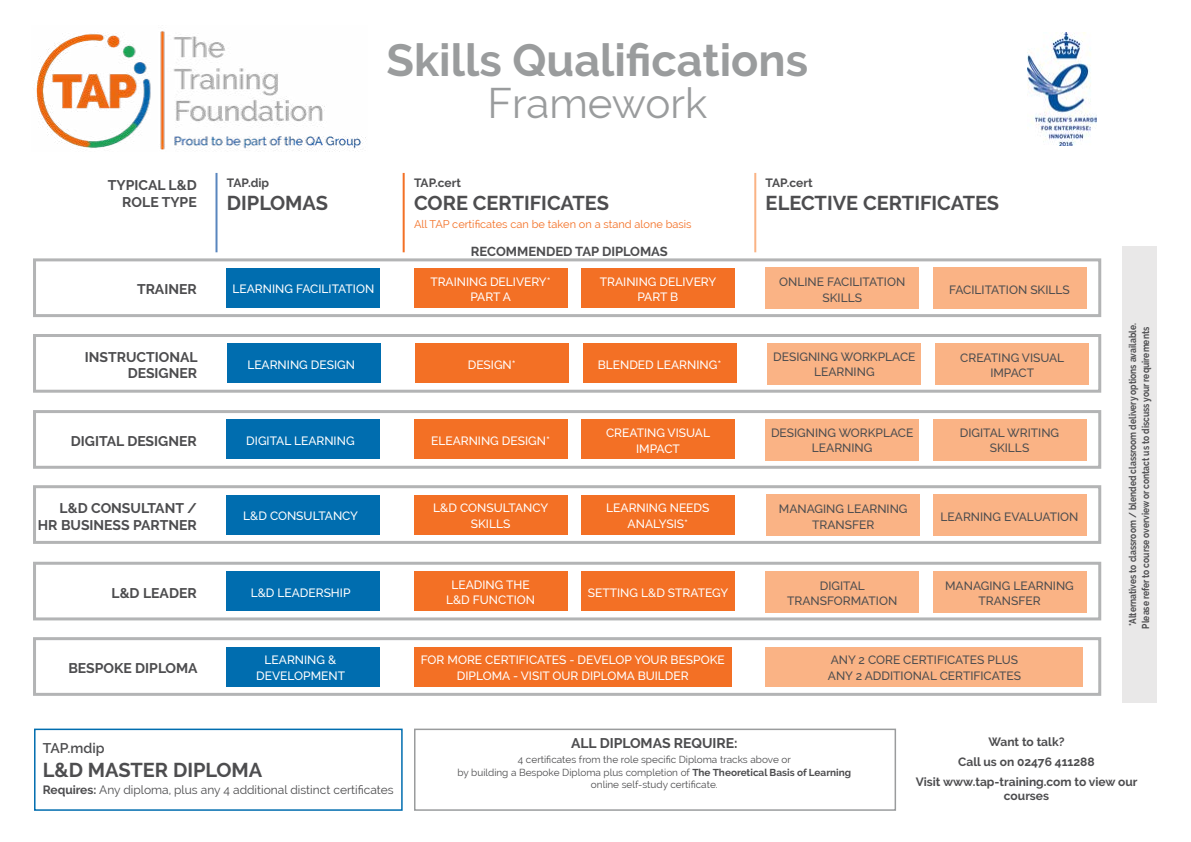
<style>
.page{position:relative;width:1191px;height:842px;background:#fff}
.page>*{position:absolute;margin:0;border:0;box-sizing:border-box;transform-origin:0 0}
.t1{font:700 45px "Raleway";color:#9a9c9d}
.t2{font:42px "Raleway";color:#9a9c9d}
.t3{font:700 20px "Raleway";color:#4d4d4f}
.t4{font:700 14px/16.8px "Raleway";color:#4d4d4f;text-align:right}
.t5{font:600 14px "Raleway";color:#4d4d4f}
.t6{font:700 13px "Raleway";color:#4d4d4f}
.t7{font:500 12px/15.4px "Raleway";color:#fff;text-align:center}
.t8{font:500 12px/15.4px "Raleway";color:#4d4d4f;text-align:center}
.t9{font:700 12px/20.1px "Raleway";color:#4d4d4f;text-align:center}
.t10{font:12px "Raleway";color:#4d4d4f}
.t11{font:11px "Raleway";color:#f37025}
.t12{font:10px/12.3px "Raleway";color:#4d4d4f;text-align:center}
.t13{font:700 10px/13px "Raleway";color:#4d4d4f;scale:.85 1}
.s1{font-weight:700}
</style>
<div class="page">
<div style="left:414px;top:729px;width:482px;height:82px;background:#fff;border:2px solid #9a9c9d"></div>
<hr style="left:754px;top:173px;width:2px;height:79px;background:#fab385">
<hr style="left:215px;top:173px;width:2px;height:79px;background:#5986be">
<hr style="left:403px;top:173px;width:2px;height:79px;background:#f37025">
<div style="left:33px;top:258px;width:1068px;height:59px;border:3px solid #b3b4b5"></div>
<div style="left:227px;top:268px;width:153px;height:40px;background:#006daf"></div>
<div style="left:414px;top:268px;width:153px;height:40px;background:#f37025"></div>
<div style="left:581px;top:268px;width:153px;height:40px;background:#f37025"></div>
<div style="left:765px;top:268px;width:153px;height:41px;background:#fab385"></div>
<div style="left:933px;top:268px;width:153px;height:41px;background:#fab385"></div>
<div style="left:33px;top:410px;width:1068px;height:59px;border:3px solid #b3b4b5"></div>
<div style="left:227px;top:420px;width:153px;height:39px;background:#006daf"></div>
<div style="left:414px;top:420px;width:153px;height:39px;background:#f37025"></div>
<div style="left:581px;top:420px;width:153px;height:39px;background:#f37025"></div>
<div style="left:765px;top:420px;width:153px;height:41px;background:#fab385"></div>
<div style="left:933px;top:420px;width:153px;height:41px;background:#fab385"></div>
<div style="left:33px;top:562px;width:1068px;height:58px;border:3px solid #b3b4b5"></div>
<div style="left:227px;top:571px;width:153px;height:40px;background:#006daf"></div>
<div style="left:414px;top:571px;width:153px;height:40px;background:#f37025"></div>
<div style="left:581px;top:571px;width:153px;height:40px;background:#f37025"></div>
<div style="left:765px;top:571px;width:153px;height:41px;background:#fab385"></div>
<div style="left:933px;top:571px;width:153px;height:41px;background:#fab385"></div>
<div style="left:33px;top:334px;width:1068px;height:59px;border:3px solid #b3b4b5"></div>
<div style="left:227px;top:343px;width:154px;height:40px;background:#006daf"></div>
<div style="left:415px;top:343px;width:153px;height:40px;background:#f37025"></div>
<div style="left:583px;top:343px;width:153px;height:40px;background:#f37025"></div>
<div style="left:767px;top:343px;width:154px;height:42px;background:#fab385"></div>
<div style="left:935px;top:343px;width:153px;height:42px;background:#fab385"></div>
<div style="left:33px;top:485px;width:1068px;height:59px;border:3px solid #b3b4b5"></div>
<div style="left:227px;top:495px;width:153px;height:39px;background:#006daf"></div>
<div style="left:414px;top:495px;width:153px;height:39px;background:#f37025"></div>
<div style="left:581px;top:495px;width:153px;height:39px;background:#f37025"></div>
<div style="left:933px;top:495px;width:153px;height:41px;background:#fab385"></div>
<div style="left:766px;top:495px;width:153px;height:41px;background:#fab385"></div>
<div style="left:1123px;top:247px;width:34px;height:456px;background:#e9e8e8"></div>
<div style="left:34px;top:729px;width:369px;height:82px;border:2px solid #006daf"></div>
<div style="left:33px;top:637px;width:1068px;height:59px;border:3px solid #b3b4b5"></div>
<div style="left:227px;top:647px;width:153px;height:39px;background:#006daf"></div>
<div style="left:414px;top:647px;width:317px;height:39px;background:#f37025"></div>
<div style="left:765px;top:647px;width:318px;height:39px;background:#fab385"></div>
<img style="left:1027px;top:33px;width:69px;height:113px">
<img style="left:36px;top:31px;width:330px;height:121px">
<p class="t4" style="left:108px;top:177px;width:90px">TYPICAL L&amp;D<br>ROLE TYPE</p>
<h1 class="t1" style="left:386px;top:35px;width:423px">Skills Qualifications</h1>
<h2 class="t2" style="left:487px;top:79px;width:221px">Framework</h2>
<p class="t9" style="left:227px;top:173px;width:44px">TAP.dip</p>
<p class="t9" style="left:414px;top:173px;width:49px">TAP.cert</p>
<p class="t9" style="left:765px;top:173px;width:49px">TAP.cert</p>
<h3 class="t3" style="left:227px;top:192px;width:103px">DIPLOMAS</h3>
<h3 class="t3" style="left:414px;top:192px;width:196px">CORE CERTIFICATES</h3>
<p class="t11" style="left:414px;top:217px;width:279px">All TAP certificates can be taken on a stand alone basis</p>
<p class="t6" style="left:471px;top:244px;width:198px">RECOMMENDED TAP DIPLOMAS</p>
<h3 class="t3" style="left:765px;top:192px;width:235px">ELECTIVE CERTIFICATES</h3>
<p class="t4" style="left:137px;top:281px;width:61px">TRAINER</p>
<p class="t7" style="left:232px;top:281px;width:143px">LEARNING FACILITATION</p>
<p class="t7" style="left:430px;top:274px;width:122px">TRAINING DELIVERY*<br>PART A</p>
<p class="t7" style="left:600px;top:274px;width:118px">TRAINING DELIVERY<br>PART B</p>
<p class="t8" style="left:779px;top:274px;width:128px">ONLINE FACILITATION<br>SKILLS</p>
<p class="t8" style="left:949px;top:282px;width:122px">FACILITATION SKILLS</p>
<p class="t4" style="left:85px;top:348px;width:114px">INSTRUCTIONAL<br>DESIGNER</p>
<p class="t7" style="left:247px;top:357px;width:109px">LEARNING DESIGN</p>
<p class="t7" style="left:468px;top:357px;width:50px">DESIGN*</p>
<p class="t7" style="left:598px;top:357px;width:125px">BLENDED LEARNING*</p>
<p class="t8" style="left:773px;top:349px;width:144px">DESIGNING WORKPLACE<br>LEARNING</p>
<p class="t8" style="left:960px;top:350px;width:106px">CREATING VISUAL<br>IMPACT</p>
<p class="t4" style="left:71px;top:433px;width:127px">DIGITAL DESIGNER</p>
<p class="t7" style="left:246px;top:433px;width:110px">DIGITAL LEARNING</p>
<p class="t7" style="left:431px;top:433px;width:120px">ELEARNING DESIGN*</p>
<p class="t7" style="left:606px;top:425px;width:106px">CREATING VISUAL<br>IMPACT</p>
<p class="t8" style="left:771px;top:425px;width:144px">DESIGNING WORKPLACE<br>LEARNING</p>
<p class="t8" style="left:960px;top:425px;width:101px">DIGITAL WRITING<br>SKILLS</p>
<p class="t4" style="left:38px;top:499px;width:160px">L&amp;D CONSULTANT /<br>HR BUSINESS PARTNER</p>
<p class="t7" style="left:243px;top:508px;width:116px">L&amp;D CONSULTANCY</p>
<p class="t7" style="left:433px;top:500px;width:116px">L&amp;D CONSULTANCY<br>SKILLS</p>
<p class="t7" style="left:606px;top:500px;width:105px">LEARNING NEEDS<br>ANALYSIS*</p>
<p class="t8" style="left:940px;top:509px;width:139px">LEARNING EVALUATION</p>
<p class="t8" style="left:779px;top:501px;width:130px">MANAGING LEARNING<br>TRANSFER</p>
<p class="t4" style="left:111px;top:584px;width:87px">L&amp;D LEADER</p>
<p class="t7" style="left:251px;top:585px;width:101px">L&amp;D LEADERSHIP</p>
<p class="t7" style="left:446px;top:577px;width:90px">LEADING THE<br>L&amp;D FUNCTION</p>
<p class="t7" style="left:588px;top:585px;width:142px">SETTING L&amp;D STRATEGY</p>
<p class="t8" style="left:787px;top:578px;width:112px">DIGITAL<br>TRANSFORMATION</p>
<p class="t8" style="left:945px;top:578px;width:130px">MANAGING LEARNING<br>TRANSFER</p>
<p class="t7" style="left:256px;top:652px;width:90px">LEARNING &amp;<br>DEVELOPMENT</p>
<p class="t7" style="left:421px;top:652px;width:305px">FOR MORE CERTIFICATES - DEVELOP YOUR BESPOKE<br>DIPLOMA - VISIT OUR DIPLOMA BUILDER</p>
<p class="t4" style="left:68px;top:660px;width:131px">BESPOKE DIPLOMA</p>
<p class="t8" style="left:828px;top:652px;width:195px;text-align:left">ANY 2 CORE CERTIFICATES PLUS<br>ANY 2 ADDITIONAL CERTIFICATES</p>
<p class="t13" style="left:1126px;top:628px;width:360px;rotate:-90deg">*Alternatives to classroom / blended classroom delivery options available.<br>Please refer to course overview or contact us to discuss your requirements</p>
<p class="t5" style="left:43px;top:740px;width:63px">TAP.mdip</p>
<h3 class="t3" style="left:43px;top:759px;width:221px">L&amp;D MASTER DIPLOMA</h3>
<p class="t10" style="left:43px;top:783px;width:352px"><span class="s1">Requires:</span> Any diploma, plus any 4 additional distinct certificates</p>
<p class="t4" style="left:571px;top:735px;width:168px">ALL DIPLOMAS REQUIRE:</p>
<p class="t12" style="left:457px;top:754px;width:395px">4 certificates from the role specific Diploma tracks above or<br>by building a Bespoke Diploma plus completion of <span class="s1">The Theoretical Basis of Learning </span>online self-study certificate.</p>
<p class="t9" style="left:915px;top:731px;width:223px">Want to talk?<br>Call us on 02476 411288<br>Visit www.tap-training.com to view our</p>
<p class="t9" style="left:1004px;top:786px;width:47px">courses</p>
</div>
